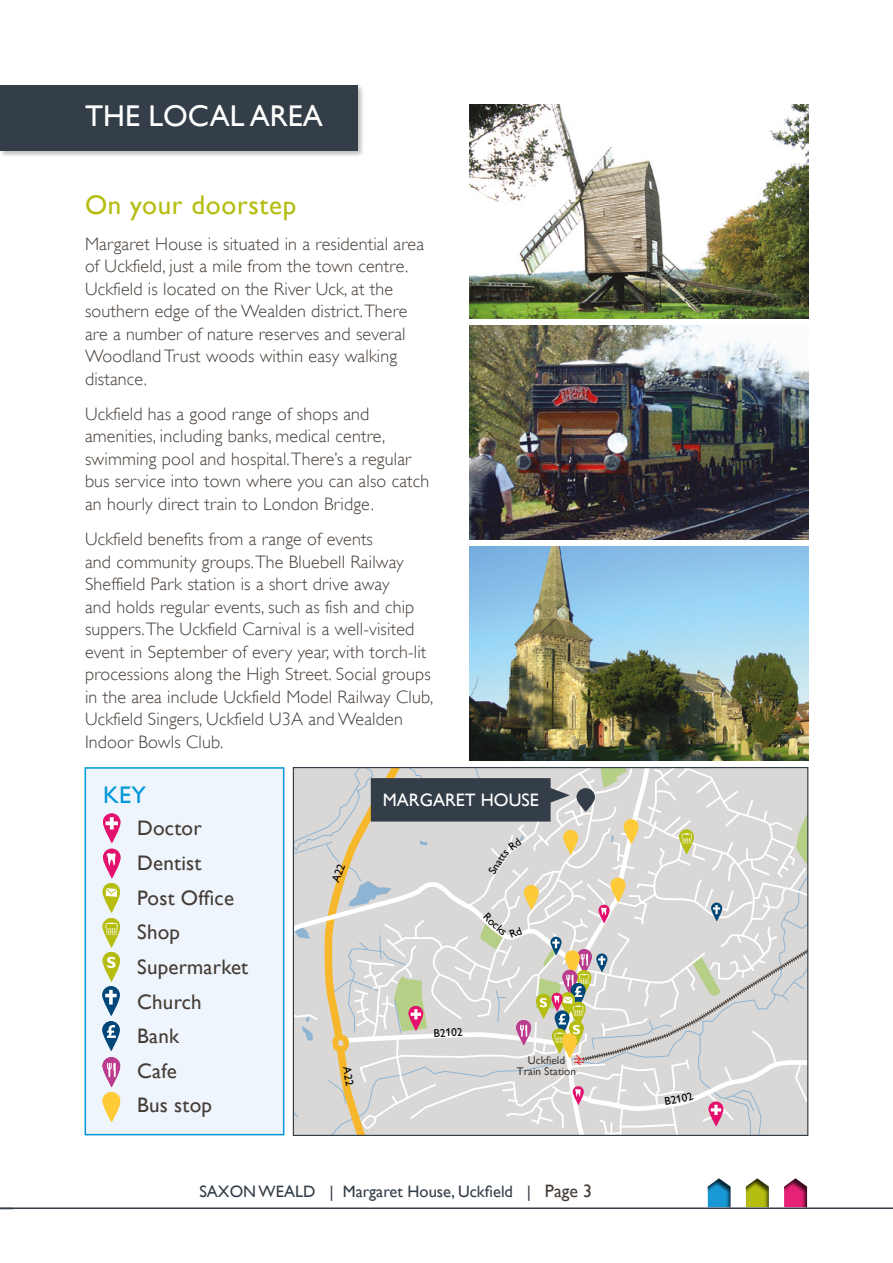
<style>
.page{position:relative;width:893px;height:1263px;background:#fff}
.page>*{position:absolute;margin:0;border:0;box-sizing:border-box;transform-origin:0 0}
.t1{font:30px "Gill Alt One";color:#fff}
.t2{font:27px "Gill Alt One";letter-spacing:.025em;color:#b4bd10}
.t3{font:24px "Gill Alt One";color:#0098d6}
.t4{font:21px "Gill Alt One";letter-spacing:.01em;color:#453d37}
.t5{font:300 18px/22.5px "Gill Alt One";letter-spacing:.01em;color:#453d37}
.t6{font:18px "Gill Alt One";color:#fff}
.t7{font:16.5px "Gill Alt One";color:#343e48}
.t8{font:11.25px/10.8px "Gill Alt One";color:#453d37;text-align:center}
.t9{font:11.25px "Gill Alt One";color:#000}
.s1{font-size:18px;color:#453d37}
</style>
<div class="page">
<div style="left:772px;top:1168px;width:49px;height:42px;background:#000;opacity:.75"></div>
<div style="left:734px;top:1168px;width:49px;height:42px;background:#000;opacity:.75"></div>
<div style="left:694px;top:1168px;width:51px;height:42px;background:#000;opacity:.75"></div>
<hr style="left:0;top:1207px;width:893px;height:2px;background:#343e48">
<img style="left:470px;top:325px;width:338px;height:214px">
<img style="left:470px;top:104px;width:338px;height:214px">
<img style="left:470px;top:546px;width:338px;height:214px">
<div style="left:84px;top:767px;width:201px;height:369px;background:#eff5fc"></div>
<div style="left:0;top:84px;width:364px;height:74px;background:#000;opacity:.26"></div>
<div style="left:0;top:85px;width:357px;height:66px;background:#343e48"></div>
<svg style="left:103px;top:813px;width:18px;height:31px"></svg>
<svg style="left:106px;top:817px;width:12px;height:12px"></svg>
<svg style="left:103px;top:848px;width:18px;height:31px"></svg>
<svg style="left:106px;top:853px;width:10px;height:13px"></svg>
<svg style="left:102px;top:883px;width:18px;height:30px"></svg>
<svg style="left:106px;top:888px;width:11px;height:9px"></svg>
<svg style="left:102px;top:918px;width:18px;height:30px"></svg>
<svg style="left:106px;top:923px;width:12px;height:11px"></svg>
<svg style="left:102px;top:952px;width:18px;height:30px"></svg>
<svg style="left:107px;top:957px;width:9px;height:11px"></svg>
<svg style="left:102px;top:986px;width:18px;height:30px"></svg>
<svg style="left:105px;top:990px;width:12px;height:14px"></svg>
<svg style="left:102px;top:1021px;width:18px;height:30px"></svg>
<svg style="left:107px;top:1025px;width:9px;height:13px"></svg>
<svg style="left:102px;top:1057px;width:18px;height:30px"></svg>
<svg style="left:107px;top:1063px;width:9px;height:14px"></svg>
<svg style="left:102px;top:1092px;width:18px;height:30px"></svg>
<svg style="left:293px;top:768px;width:515px;height:367px;background:#d1d0cb"></svg>
<h1 class="t1" style="left:85px;top:99px;width:239px">THE LOCAL AREA</h1>
<h2 class="t2" style="left:85px;top:189px;width:213px">On your doorstep</h2>
<p class="t5" style="left:85px;top:232px;width:341px">Margaret House is situated in a residential area of Uckfield, just a mile from the town centre.<br>Uckfield is located on the River Uck, at the southern edge of the Wealden district. There are a number of nature reserves and several Woodland Trust woods within easy walking distance.</p>
<p class="t5" style="left:85px;top:402px;width:346px">Uckfield has a good range of shops and amenities, including banks, medical centre, swimming pool and hospital. There’s a regular bus service into town where you can also catch an hourly direct train to London Bridge.</p>
<p class="t5" style="left:85px;top:528px;width:350px">Uckfield benefits from a range of events<br>and community groups. The Bluebell Railway Sheffield Park station is a short drive away<br>and holds regular events, such as fish and chip suppers. The Uckfield Carnival is a well-visited event in September of every year, with torch-lit processions along the High Street. Social groups in the area include Uckfield Model Railway Club, Uckfield Singers, Uckfield U3A and Wealden Indoor Bowls Club.</p>
<h3 class="t3" style="left:103px;top:781px;width:44px">KEY</h3>
<p class="t4" style="left:110px;top:816px;width:93px">• Doctor</p>
<p class="t4" style="left:110px;top:851px;width:93px">• Dentist</p>
<p class="t4" style="left:110px;top:885px;width:125px">• Post Office</p>
<p class="t4" style="left:110px;top:920px;width:71px">• Shop</p>
<p class="t4" style="left:110px;top:955px;width:140px">• Supermarket</p>
<p class="t4" style="left:110px;top:989px;width:93px">• Church</p>
<p class="t4" style="left:110px;top:1024px;width:70px">• Bank</p>
<p class="t4" style="left:110px;top:1058px;width:68px">• Cafe</p>
<p class="t4" style="left:110px;top:1093px;width:103px">• Bus stop</p>
<p class="t6" style="left:383px;top:789px;width:157px">MARGARET HOUSE</p>
<p class="t9" style="left:486px;top:869px;width:25px;rotate:-57deg">Snatt</p>
<p class="t9" style="left:433px;top:1026px;width:30px;rotate:-2deg">B2102</p>
<p class="t8" style="left:517px;top:1055px;width:61px">Uckfield<br>Train Station</p>
<p class="t7" style="left:199px;top:1182px;width:394px">SAXON WEALD | Margaret House, Uckfield | <span class="s1">Page 3</span></p>
</div>
